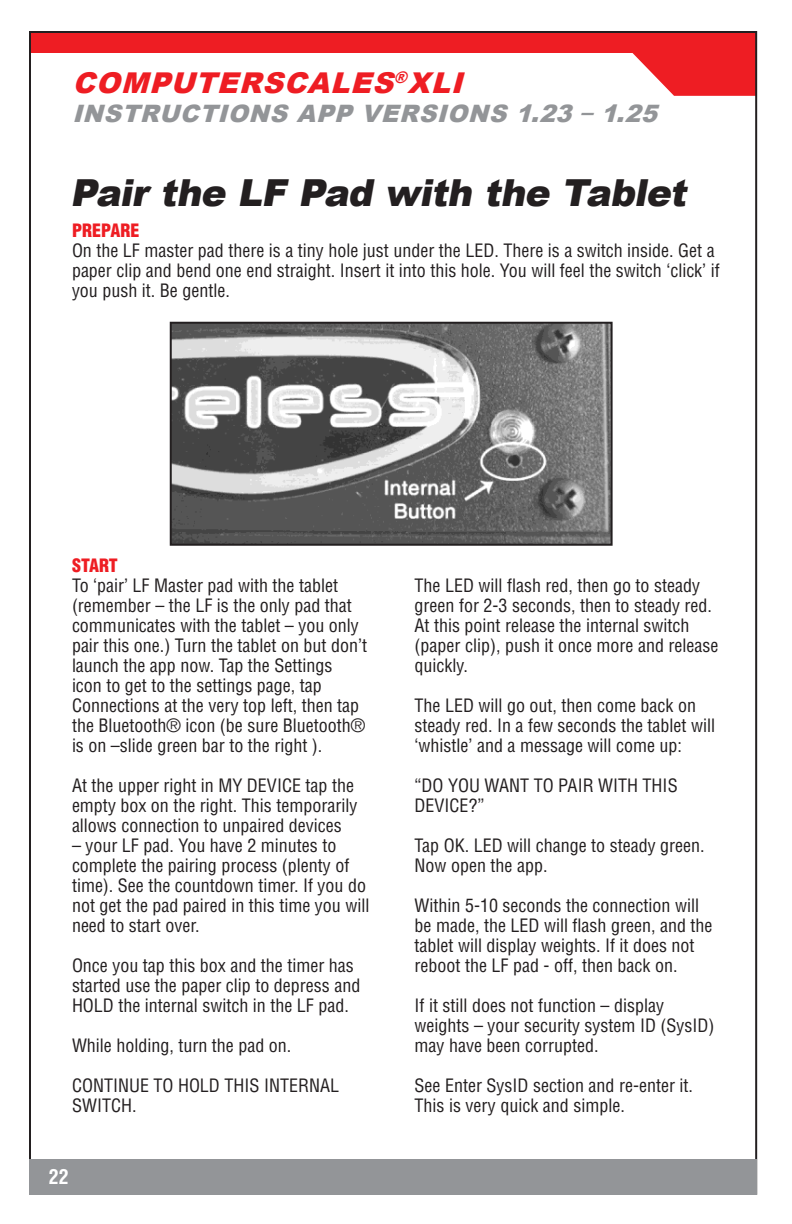
<style>
.page{position:relative;width:792px;height:1224px;background:#fff}
.page>*{position:absolute;margin:0;border:0;box-sizing:border-box;transform-origin:0 0}
.t1{font:italic 900 37.2px "Arial";color:#231f20}
.t2{font:italic 900 28.6px "Arial";color:#ee1d23}
.t3{font:italic 900 24px "Arial";color:#939598}
.t4{font:700 condensed 20px "Helvetica LT Std";color:#fff}
.t5{font:condensed 18px/20px "Helvetica LT Std";color:#231f20}
.t6{font:900 condensed 18px "Helvetica LT Std";color:#ee1d23}
</style>
<div class="page">
<svg style="left:632px;top:53px;width:122px;height:43px"></svg>
<div style="left:29px;top:32px;width:727px;height:21px;background:#ee1d23"></div>
<img style="left:173px;top:325px;width:437px;height:218px">
<div style="left:170px;top:322px;width:443px;height:224px;border:2px solid #231f20"></div>
<div style="left:29px;top:1159px;width:728px;height:36px;background:#939598"></div>
<p class="t2" style="left:73px;top:62px;width:402px">COMPUTERSCALES<sup>®</sup>XLI</p>
<p class="t3" style="left:72px;top:96px;width:595px">INSTRUCTIONS APP VERSIONS 1.23–1.25</p>
<p class="t1" style="left:70px;top:166px;width:627px">Pair the LF Pad with the Tablet</p>
<p class="t6" style="left:72px;top:219px;width:69px">PREPARE</p>
<p class="t5" style="left:72px;top:241px;width:649px">On the LF master pad there is a tiny hole just under the LED. There is a switch inside. Get a paper clip and bend one end straight. Insert it into this hole. You will feel the switch ‘click’ if you push it. Be gentle.</p>
<p class="t6" style="left:72px;top:554px;width:47px">START</p>
<p class="t5" style="left:72px;top:576px;width:297px">To ‘pair’ LF Master pad with the tablet (remember – the LF is the only pad that communicates with the tablet – you only pair this one.) Turn the tablet on but don’t launch the app now. Tap the Settings<br>icon to get to the settings page, tap Connections at the very top left, then tap the Bluetooth® icon (be sure Bluetooth® is on –slide green bar to the right ).</p>
<p class="t5" style="left:72px;top:776px;width:287px">At the upper right in MY DEVICE tap the empty box on the right. This temporarily allows connection to unpaired devices</p>
<p class="t5" style="left:72px;top:836px;width:299px">– your LF pad. You have 2 minutes to complete the pairing process (plenty of time). See the countdown timer. If you do not get the pad paired in this time you will need to start over.</p>
<p class="t5" style="left:72px;top:956px;width:290px">Once you tap this box and the timer has started use the paper clip to depress and<br>HOLD the internal switch in the LF pad.</p>
<p class="t5" style="left:72px;top:1036px;width:221px">While holding, turn the pad on.</p>
<p class="t5" style="left:72px;top:1076px;width:269px">CONTINUE TO HOLD THIS INTERNAL<br>SWITCH.</p>
<p class="t4" style="left:49px;top:1164px;width:21px">22</p>
<p class="t5" style="left:415px;top:576px;width:305px">The LED will flash red, then go to steady green for 2-3 seconds, then to steady red.<br>At this point release the internal switch (paper clip), push it once more and release quickly.</p>
<p class="t5" style="left:415px;top:696px;width:302px">The LED will go out, then come back on steady red. In a few seconds the tablet will ‘whistle’ and a message will come up:</p>
<p class="t5" style="left:415px;top:776px;width:265px">“DO YOU WANT TO PAIR WITH THIS<br>DEVICE?”</p>
<p class="t5" style="left:415px;top:836px;width:292px">Tap OK. LED will change to steady green.<br>Now open the app.</p>
<p class="t5" style="left:415px;top:896px;width:299px">Within 5-10 seconds the connection will be made, the LED will flash green, and the tablet will display weights. If it does not reboot the LF pad - off, then back on.</p>
<p class="t5" style="left:415px;top:996px;width:301px">If it still does not function – display weights – your security system ID (SysID) may have been corrupted.</p>
<p class="t5" style="left:415px;top:1076px;width:280px">See Enter SysID section and re-enter it.<br>This is very quick and simple.</p>
</div>
